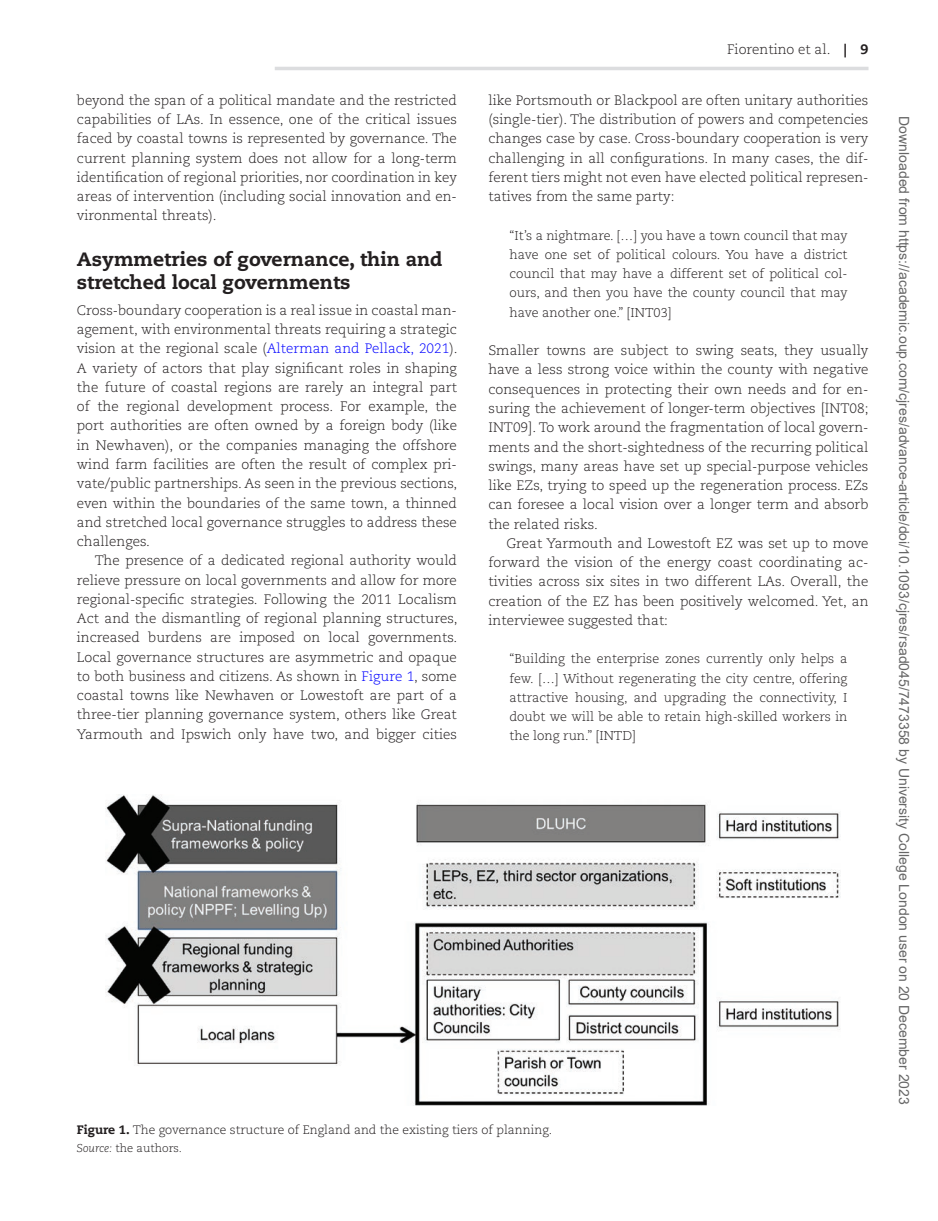
<style>
.page{position:relative;width:938px;height:1221px;background:#fff}
.page>*{position:absolute;margin:0;border:0;box-sizing:border-box;transform-origin:0 0}
.t1{font:800 19.25px/22.8px "Caecilia LT Std";color:#231f20}
.t2{font:14px "Arial";color:#666}
.t3{font:300 13.65px/19.2px "Caecilia LT Std";color:#231f20;text-align:justify}
.t4{font:300 12.78px/19.2px "Caecilia LT Std";color:#231f20;text-align:justify}
.t5{font:300 12.25px "Caecilia LT Std";color:#231f20}
.t6{font:300 11.38px "Caecilia LT Std";color:#231f20}
.s1{color:#00f}
.s2{font-weight:800}
.s3{font-style:italic}
</style>
<div class="page">
<hr style="left:275px;top:67px;width:593px;height:3px;background:#dcdddf">
<img style="left:105px;top:795px;width:735px;height:309px">
<p class="t3" style="left:77px;top:91px;width:381px">beyond the span of a political mandate and the restricted capabilities of LAs. In essence, one of the critical issues faced by coastal towns is represented by governance. The current planning system does not allow for a long-term identification of regional priorities, nor coordination in key areas of intervention (including social innovation and en&shy;vironmental threats).</p>
<h1 class="t1" style="left:77px;top:248px;width:367px">Asymmetries of governance, thin and stretched local governments</h1>
<p class="t3" style="left:77px;top:301px;width:382px">Cross-boundary cooperation is a real issue in coastal man&shy;agement, with environmental threats requiring a strategic vision at the regional scale (<span class="s1">Alterman and Pellack, 2021</span>).<br>A variety of actors that play significant roles in shaping the future of coastal regions are rarely an integral part of the regional development process. For example, the port authorities are often owned by a foreign body (like in Newhaven), or the companies managing the offshore wind farm facilities are often the result of complex pri&shy;vate/public partnerships. As seen in the previous sections, even within the boundaries of the same town, a thinned and stretched local governance struggles to address these challenges.</p>
<p class="t3" style="left:77px;top:551px;width:382px;text-indent:18px">The presence of a dedicated regional authority would relieve pressure on local governments and allow for more regional-specific strategies. Following the 2011 Localism Act and the dismantling of regional planning structures, increased burdens are imposed on local governments.<br>Local governance structures are asymmetric and opaque to both business and citizens. As shown in <span class="s1">Figure 1</span>, some coastal towns like Newhaven or Lowestoft are part of a three-tier planning governance system, others like Great Yarmouth and Ipswich only have two, and bigger cities</p>
<p class="t3" style="left:727px;top:40px;width:143px">Fiorentino et al. <span class="s2">| 9</span></p>
<p class="t3" style="left:488px;top:91px;width:381px">like Portsmouth or Blackpool are often unitary authorities (single-tier). The distribution of powers and competencies changes case by case. Cross-boundary cooperation is very challenging in all configurations. In many cases, the dif&shy;ferent tiers might not even have elected political represen&shy;tatives from the same party:</p>
<p class="t4" style="left:509px;top:226px;width:339px">“It’s a nightmare. […] you have a town council that may have one set of political colours. You have a district council that may have a different set of political col&shy;ours, and then you have the county council that may have another one.” [INT03]</p>
<p class="t3" style="left:488px;top:341px;width:381px">Smaller towns are subject to swing seats, they usually have a less strong voice within the county with negative consequences in protecting their own needs and for en&shy;suring the achievement of longer-term objectives [INT08; INT09]. To work around the fragmentation of local govern&shy;ments and the short-sightedness of the recurring political swings, many areas have set up special-purpose vehicles like EZs, trying to speed up the regeneration process. EZs can foresee a local vision over a longer term and absorb the related risks.</p>
<p class="t3" style="left:488px;top:533px;width:381px;text-indent:18px">Great Yarmouth and Lowestoft EZ was set up to move forward the vision of the energy coast coordinating ac&shy;tivities across six sites in two different LAs. Overall, the creation of the EZ has been positively welcomed. Yet, an interviewee suggested that:</p>
<p class="t4" style="left:509px;top:649px;width:339px">“Building the enterprise zones currently only helps a few. […] Without regenerating the city centre, offering attractive housing, and upgrading the connectivity, I doubt we will be able to retain high-skilled workers in the long run.” [INTD]</p>
<p class="t5" style="left:77px;top:1122px;width:477px"><span class="s2">Figure 1.</span> The governance structure of England and the existing tiers of planning.</p>
<p class="t6" style="left:77px;top:1141px;width:106px"><span class="s3">Source:</span> the authors.</p>
<p class="t2" style="left:909px;top:116px;width:989px;rotate:90deg">Downloaded from https://academic.oup.com/cjres/advance-article/doi/10.1093/cjres/rsad045/7473358 by University College London user on 20 December 2023</p>
</div>
